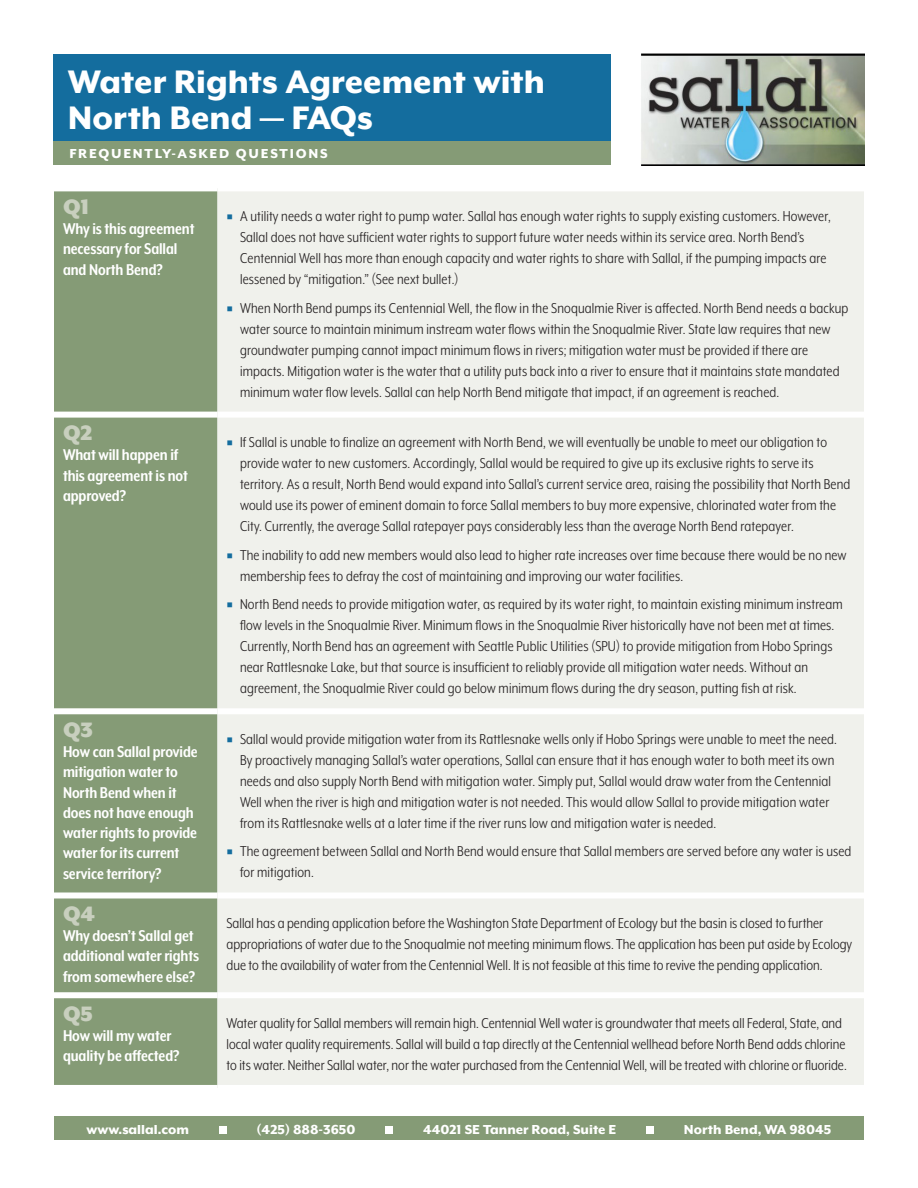
<style>
.page{position:relative;width:918px;height:1188px;background:#fff}
.page>*{position:absolute;margin:0;border:0;box-sizing:border-box;transform-origin:0 0}
.Head{font:800 37.5px/36px "Mr Eaves XL Mod OT";color:#fff}
.Q1{font:900 24px "Mr Eaves XL Mod OT";letter-spacing:-.005em;color:#c8cfbe}
.Q{font:700 18px/20.2px "Mr Eaves XL Mod Nar OT";letter-spacing:-.005em;color:#fff}
.A{font:16.5px/21px "Mr Eaves XL Mod Nar OT";letter-spacing:.01em;color:#231f20}
.t1{font:800 15px "Mr Eaves XL Mod OT";color:#fff}
.t2{font:800 15px "Mr Eaves XL Mod OT";letter-spacing:.12em;color:#fff}
.s1{font-family:"Minion Pro";color:#146d9e}
</style>
<div class="page">
<div style="left:54px;top:191px;width:164px;height:894px;background:#859b76"></div>
<div style="left:218px;top:191px;width:646px;height:894px;background:#f0f1ec"></div>
<div style="left:54px;top:412px;width:164px;height:6px;background:#fff"></div>
<div style="left:54px;top:708px;width:164px;height:6px;background:#fff"></div>
<div style="left:54px;top:892px;width:164px;height:6px;background:#fff"></div>
<div style="left:54px;top:992px;width:164px;height:6px;background:#fff"></div>
<div style="left:218px;top:992px;width:646px;height:6px;background:#fff"></div>
<div style="left:218px;top:412px;width:646px;height:6px;background:#fff"></div>
<div style="left:218px;top:708px;width:646px;height:6px;background:#fff"></div>
<div style="left:218px;top:892px;width:646px;height:6px;background:#fff"></div>
<div style="left:54px;top:1116px;width:810px;height:24px;background:#859b76"></div>
<div style="left:219px;top:1126px;width:8px;height:8px;background:#fff"></div>
<div style="left:385px;top:1126px;width:8px;height:8px;background:#fff"></div>
<div style="left:646px;top:1126px;width:8px;height:8px;background:#fff"></div>
<img style="left:641px;top:54px;width:223px;height:111px">
<div style="left:53px;top:54px;width:557px;height:87px;background:#146d9e"></div>
<div style="left:53px;top:141px;width:557px;height:24px;background:#859b76"></div>
<p class="Head" style="left:68px;top:64px;width:479px">Water Rights Agreement with<br>North Bend — FAQs</p>
<p class="t2" style="left:69px;top:146px;width:260px">FREQUENTLY-ASKED QUESTIONS</p>
<p class="Q1" style="left:63px;top:195px;width:28px">Q1</p>
<p class="Q" style="left:63px;top:219px;width:133px">Why is this agreement necessary for Sallal and North Bend?</p>
<p class="Q1" style="left:63px;top:421px;width:31px">Q2</p>
<p class="Q" style="left:63px;top:445px;width:126px">What will happen if this agreement is not approved?</p>
<p class="Q1" style="left:63px;top:718px;width:32px">Q3</p>
<p class="Q" style="left:63px;top:742px;width:136px">How can Sallal provide mitigation water to<br>North Bend when it does not have enough water rights to provide water for its current service territory?</p>
<p class="Q1" style="left:63px;top:902px;width:34px">Q4</p>
<p class="Q" style="left:63px;top:926px;width:138px">Why doesn’t Sallal get additional water rights from somewhere else?</p>
<p class="Q1" style="left:63px;top:1002px;width:32px">Q5</p>
<p class="Q" style="left:63px;top:1025px;width:118px">How will my water quality be affected?</p>
<p class="A" style="left:240px;top:206px;width:592px;text-indent:-14px"><span class="s1">■</span> A utility needs a water right to pump water. Sallal has enough water rights to supply existing customers. However, Sallal does not have sufficient water rights to support future water needs within its service area. North Bend’s Centennial Well has more than enough capacity and water rights to share with Sallal, if the pumping impacts are lessened by “mitigation.” (See next bullet.)</p>
<p class="A" style="left:240px;top:297px;width:610px;text-indent:-14px"><span class="s1">■</span> When North Bend pumps its Centennial Well, the flow in the Snoqualmie River is affected. North Bend needs a backup water source to maintain minimum instream water flows within the Snoqualmie River. State law requires that new groundwater pumping cannot impact minimum flows in rivers; mitigation water must be provided if there are impacts. Mitigation water is the water that a utility puts back into a river to ensure that it maintains state mandated minimum water flow levels. Sallal can help North Bend mitigate that impact, if an agreement is reached.</p>
<p class="A" style="left:240px;top:432px;width:612px;text-indent:-14px"><span class="s1">■</span> If Sallal is unable to finalize an agreement with North Bend, we will eventually be unable to meet our obligation to provide water to new customers. Accordingly, Sallal would be required to give up its exclusive rights to serve its territory. As a result, North Bend would expand into Sallal’s current service area, raising the possibility that North Bend would use its power of eminent domain to force Sallal members to buy more expensive, chlorinated water from the City. Currently, the average Sallal ratepayer pays considerably less than the average North Bend ratepayer.</p>
<p class="A" style="left:240px;top:544px;width:608px;text-indent:-14px"><span class="s1">■</span> The inability to add new members would also lead to higher rate increases over time because there would be no new membership fees to defray the cost of maintaining and improving our water facilities.</p>
<p class="A" style="left:240px;top:594px;width:604px;text-indent:-14px"><span class="s1">■</span> North Bend needs to provide mitigation water, as required by its water right, to maintain existing minimum instream flow levels in the Snoqualmie River. Minimum flows in the Snoqualmie River historically have not been met at times.<br>Currently, North Bend has an agreement with Seattle Public Utilities (SPU) to provide mitigation from Hobo Springs near Rattlesnake Lake, but that source is insufficient to reliably provide all mitigation water needs. Without an agreement, the Snoqualmie River could go below minimum flows during the dry season, putting fish at risk.</p>
<p class="A" style="left:240px;top:729px;width:599px;text-indent:-14px"><span class="s1">■</span> Sallal would provide mitigation water from its Rattlesnake wells only if Hobo Springs were unable to meet the need.<br>By proactively managing Sallal’s water operations, Sallal can ensure that it has enough water to both meet its own needs and also supply North Bend with mitigation water. Simply put, Sallal would draw water from the Centennial Well when the river is high and mitigation water is not needed. This would allow Sallal to provide mitigation water from its Rattlesnake wells at a later time if the river runs low and mitigation water is needed.</p>
<p class="A" style="left:240px;top:841px;width:613px;text-indent:-14px"><span class="s1">■</span> The agreement between Sallal and North Bend would ensure that Sallal members are served before any water is used for mitigation.</p>
<p class="A" style="left:226px;top:913px;width:627px">Sallal has a pending application before the Washington State Department of Ecology but the basin is closed to further appropriations of water due to the Snoqualmie not meeting minimum flows. The application has been put aside by Ecology due to the availability of water from the Centennial Well. It is not feasible at this time to revive the pending application.</p>
<p class="A" style="left:226px;top:1012px;width:622px">Water quality for Sallal members will remain high. Centennial Well water is groundwater that meets all Federal, State, and local water quality requirements. Sallal will build a tap directly at the Centennial wellhead before North Bend adds chlorine to its water. Neither Sallal water, nor the water purchased from the Centennial Well, will be treated with chlorine or fluoride.</p>
<p class="t1" style="left:87px;top:1122px;width:104px">www.sallal.com</p>
<p class="t1" style="left:257px;top:1122px;width:100px">(425) 888-3650</p>
<p class="t1" style="left:423px;top:1122px;width:195px">44021 SE Tanner Road, Suite E</p>
<p class="t1" style="left:684px;top:1122px;width:149px">North Bend, WA 98045</p>
</div>
